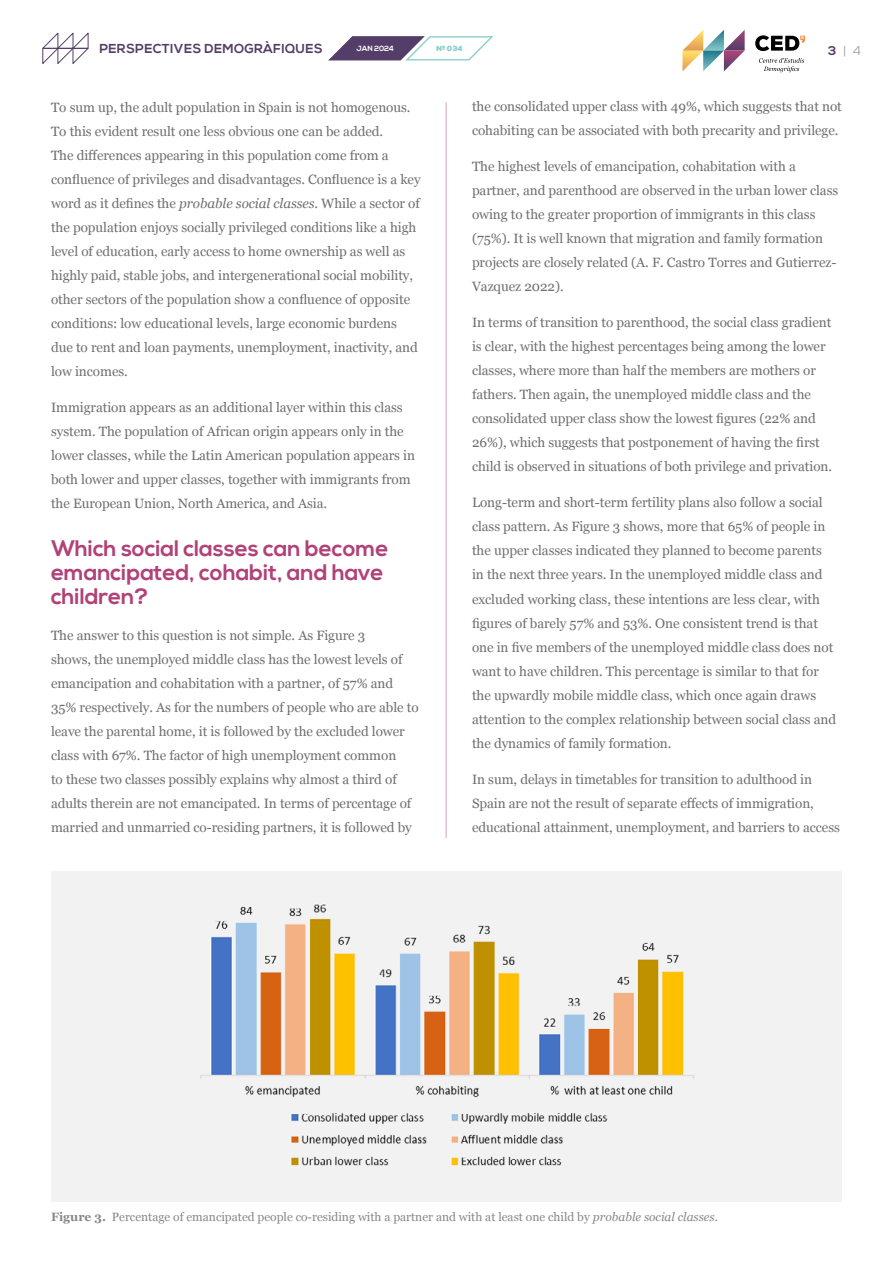
<style>
.page{position:relative;width:893px;height:1263px;background:#fff}
.page>*{position:absolute;margin:0;border:0;box-sizing:border-box;transform-origin:0 0}
.t1{font:700 22.5px/24px "Nexa";letter-spacing:-.005em;color:#b14279}
.t2{font:13.5px/24px "Georgia";letter-spacing:-.005em;color:#706f6f}
.t3{font:700 13.05px "Nexa";letter-spacing:.025em;color:#543e69}
.t4{font:12.75px "Nexa";color:#9c9c9c}
.t5{font:12px "Georgia";color:#878787}
.t6{font:700 7.5px "Nexa";color:#fff}
.t7{font:900 7.5px "Nexa";color:#8cc}
.s1{font-weight:700;color:#543e69}
.s2{font-style:italic}
.s3{font-weight:700}
</style>
<div class="page">
<hr style="left:446px;top:102px;width:1px;height:736px;background:#b14279">
<div style="left:51px;top:872px;width:791px;height:330px;background:#f2f2f2"></div>
<img style="left:200px;top:904px;width:494px;height:262px">
<svg style="left:328px;top:36px;width:166px;height:25px"></svg>
<svg style="left:42px;top:32px;width:47px;height:32px"></svg>
<svg style="left:682px;top:30px;width:63px;height:41px"></svg>
<svg style="left:755px;top:35px;width:50px;height:16px"></svg>
<svg style="left:759px;top:58px;width:45px;height:14px"></svg>
<p class="t3" style="left:99px;top:41px;width:225px">PERSPECTIVES DEMOGRÀFIQUES</p>
<p class="t6" style="left:356px;top:44px;width:39px">JAN 2024</p>
<p class="t7" style="left:436px;top:43px;width:28px">Nº 034</p>
<p class="t4" style="left:828px;top:43px;width:35px"><span class="s1">3</span> | 4</p>
<p class="t2" style="left:51px;top:95px;width:371px">To sum up, the adult population in Spain is not homogenous.<br>To this evident result one less obvious one can be added.<br>The differences appearing in this population come from a confluence of privileges and disadvantages. Confluence is a key word as it defines the <span class="s2">probable social classes</span>. While a sector of the population enjoys socially privileged conditions like a high level of education, early access to home ownership as well as highly paid, stable jobs, and intergenerational social mobility, other sectors of the population show a confluence of opposite conditions: low educational levels, large economic burdens due to rent and loan payments, unemployment, inactivity, and low incomes.</p>
<p class="t2" style="left:51px;top:395px;width:366px">Immigration appears as an additional layer within this class system. The population of African origin appears only in the lower classes, while the Latin American population appears in both lower and upper classes, together with immigrants from the European Union, North America, and Asia.</p>
<h1 class="t1" style="left:51px;top:537px;width:339px">Which social classes can become emancipated, cohabit, and have children?</h1>
<p class="t2" style="left:51px;top:623px;width:369px">The answer to this question is not simple. As Figure 3<br>shows, the unemployed middle class has the lowest levels of emancipation and cohabitation with a partner, of 57% and 35% respectively. As for the numbers of people who are able to leave the parental home, it is followed by the excluded lower class with 67%. The factor of high unemployment common<br>to these two classes possibly explains why almost a third of adults therein are not emancipated. In terms of percentage of married and unmarried co-residing partners, it is followed by</p>
<p class="t2" style="left:472px;top:94px;width:371px">the consolidated upper class with 49%, which suggests that not cohabiting can be associated with both precarity and privilege.</p>
<p class="t2" style="left:472px;top:154px;width:368px">The highest levels of emancipation, cohabitation with a partner, and parenthood are observed in the urban lower class owing to the greater proportion of immigrants in this class (75%). It is well known that migration and family formation projects are closely related (A. F. Castro Torres and Gutierrez-Vazquez 2022).</p>
<p class="t2" style="left:472px;top:310px;width:362px">In terms of transition to parenthood, the social class gradient is clear, with the highest percentages being among the lower classes, where more than half the members are mothers or fathers. Then again, the unemployed middle class and the consolidated upper class show the lowest figures (22% and 26%), which suggests that postponement of having the first child is observed in situations of both privilege and privation.</p>
<p class="t2" style="left:472px;top:490px;width:366px">Long-term and short-term fertility plans also follow a social class pattern. As Figure 3 shows, more that 65% of people in the upper classes indicated they planned to become parents in the next three years. In the unemployed middle class and excluded working class, these intentions are less clear, with figures of barely 57% and 53%. One consistent trend is that one in five members of the unemployed middle class does not want to have children. This percentage is similar to that for the upwardly mobile middle class, which once again draws attention to the complex relationship between social class and the dynamics of family formation.</p>
<p class="t2" style="left:472px;top:766px;width:369px">In sum, delays in timetables for transition to adulthood in<br>Spain are not the result of separate effects of immigration, educational attainment, unemployment, and barriers to access</p>
<p class="t5" style="left:51px;top:1208px;width:668px"><span class="s3">Figure 3.</span> Percentage of emancipated people co-residing with a partner and with at least one child by <span class="s2">probable social classes.</span></p>
</div>
